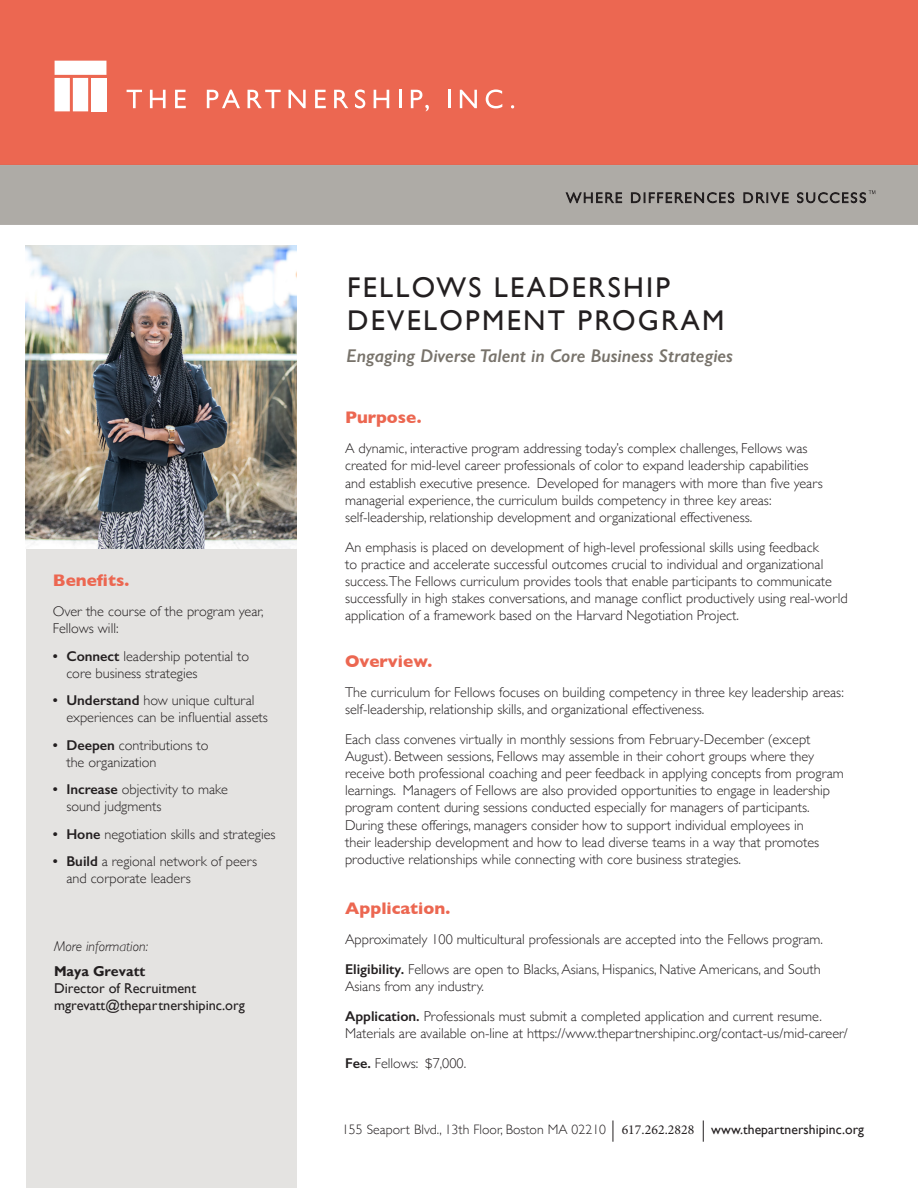
<style>
.page{position:relative;width:918px;height:1188px;background:#fff}
.page>*{position:absolute;margin:0;border:0;box-sizing:border-box;transform-origin:0 0}
.t1{font:28.5px/33px "Gill Sans";letter-spacing:.08em;color:#231f20}
.t2{font:italic 600 18.6px "Gill Sans";color:#78736b}
.t3{font:700 17.1px "Gill Sans";color:#ec6751}
.t4{font:300 14.25px/17.1px "Gill Sans";color:#231f20}
.t5{font:14.25px/17.1px "Gill Sans";color:#231f20}
.t6{font:italic 300 14.25px/25.2px "Gill Sans";color:#231f20}
.t7{font:300 13.65px "Gill Sans";letter-spacing:.005em;color:#231f20}
.s1{font-weight:600}
.s2{font-weight:700;font-style:normal}
.s3{font-family:"Minion Pro";font-weight:400}
.s4{font-weight:400}
</style>
<div class="page">
<div style="left:26px;top:245px;width:270px;height:943px;background:#e4e3e1"></div>
<div style="left:0;top:0;width:918px;height:165px;background:#ec6751"></div>
<div style="left:0;top:165px;width:918px;height:60px;background:#aeaba6"></div>
<div style="left:55px;top:61px;width:51px;height:14px;background:#fff"></div>
<div style="left:55px;top:78px;width:15px;height:33px;background:#fff"></div>
<div style="left:73px;top:78px;width:15px;height:33px;background:#fff"></div>
<div style="left:91px;top:78px;width:15px;height:33px;background:#fff"></div>
<svg style="left:127px;top:90px;width:15px;height:18px"></svg>
<svg style="left:150px;top:90px;width:16px;height:18px"></svg>
<svg style="left:175px;top:90px;width:11px;height:18px"></svg>
<svg style="left:207px;top:90px;width:33px;height:18px"></svg>
<svg style="left:248px;top:90px;width:33px;height:18px"></svg>
<svg style="left:289px;top:90px;width:17px;height:18px"></svg>
<svg style="left:315px;top:90px;width:11px;height:18px"></svg>
<svg style="left:334px;top:90px;width:14px;height:18px"></svg>
<svg style="left:355px;top:89px;width:10px;height:19px"></svg>
<svg style="left:374px;top:90px;width:15px;height:18px"></svg>
<svg style="left:399px;top:90px;width:2px;height:18px"></svg>
<svg style="left:411px;top:90px;width:18px;height:21px"></svg>
<svg style="left:448px;top:90px;width:2px;height:18px"></svg>
<svg style="left:460px;top:90px;width:17px;height:18px"></svg>
<svg style="left:486px;top:89px;width:16px;height:19px"></svg>
<svg style="left:565px;top:190px;width:310px;height:15px;background:#868380"></svg>
<img style="left:26px;top:245px;width:270px;height:304px">
<svg style="left:613px;top:1120px;width:1px;height:22px"></svg>
<svg style="left:703px;top:1120px;width:1px;height:22px"></svg>
<p class="t3" style="left:53px;top:567px;width:78px">Benefits.</p>
<p class="t4" style="left:53px;top:602px;width:212px">Over the course of the program year,<br>Fellows will:</p>
<p class="t4" style="left:66px;top:647px;width:184px;text-indent:-14px"><span class="s1">• Connect</span> leadership potential to core business strategies</p>
<p class="t4" style="left:66px;top:691px;width:203px;text-indent:-14px"><span class="s1">• Understand</span> how unique cultural experiences can be influential assets</p>
<p class="t4" style="left:66px;top:736px;width:144px;text-indent:-14px"><span class="s1">• Deepen</span> contributions to the organization</p>
<p class="t4" style="left:66px;top:780px;width:163px;text-indent:-14px"><span class="s1">• Increase</span> objectivity to make sound judgments</p>
<p class="t4" style="left:53px;top:825px;width:224px"><span class="s1">• Hone</span> negotiation skills and strategies</p>
<p class="t4" style="left:66px;top:852px;width:192px;text-indent:-14px"><span class="s1">• Build</span> a regional network of peers and corporate leaders</p>
<p class="t6" style="left:54px;top:933px;width:96px">More information:<br><span class="s2">Maya Grevatt</span></p>
<p class="t5" style="left:54px;top:980px;width:192px">Director of Recruitment mgrevatt@thepartnershipinc.org</p>
<p class="t1" style="left:347px;top:271px;width:379px">FELLOWS LEADERSHIP<br>DEVELOPMENT PROGRAM</p>
<p class="t2" style="left:346px;top:345px;width:388px">Engaging Diverse Talent in Core Business Strategies</p>
<p class="t3" style="left:345px;top:404px;width:78px">Purpose.</p>
<p class="t4" style="left:345px;top:440px;width:479px">A dynamic, interactive program addressing today’s complex challenges, Fellows was created for mid-level career professionals of color to expand leadership capabilities and establish executive presence. Developed for managers with more than five years managerial experience, the curriculum builds competency in three key areas: self-leadership, relationship development and organizational effectiveness.</p>
<p class="t4" style="left:345px;top:538px;width:504px">An emphasis is placed on development of high-level professional skills using feedback<br>to practice and accelerate successful outcomes crucial to individual and organizational success.The Fellows curriculum provides tools that enable participants to communicate successfully in high stakes conversations, and manage conflict productively using real-world application of a framework based on the Harvard Negotiation Project.</p>
<p class="t3" style="left:345px;top:648px;width:89px">Overview.</p>
<p class="t4" style="left:345px;top:683px;width:500px">The curriculum for Fellows focuses on building competency in three key leadership areas: self-leadership, relationship skills, and organizational effectiveness.</p>
<p class="t4" style="left:345px;top:730px;width:500px">Each class convenes virtually in monthly sessions from February-December (except August). Between sessions, Fellows may assemble in their cohort groups where they receive both professional coaching and peer feedback in applying concepts from program learnings. Managers of Fellows are also provided opportunities to engage in leadership program content during sessions conducted especially for managers of participants.<br>During these offerings, managers consider how to support individual employees in<br>their leadership development and how to lead diverse teams in a way that promotes productive relationships while connecting with core business strategies.</p>
<p class="t3" style="left:345px;top:895px;width:107px">Application.</p>
<p class="t4" style="left:345px;top:930px;width:480px">Approximately 100 multicultural professionals are accepted into the Fellows program.</p>
<p class="t4" style="left:345px;top:960px;width:477px"><span class="s1">Eligibility.</span> Fellows are open to Blacks, Asians, Hispanics, Native Americans, and South<br>Asians from any industry.</p>
<p class="t4" style="left:345px;top:1007px;width:504px"><span class="s1">Application.</span> Professionals must submit a completed application and current resume.<br>Materials are available on-line at https://www.thepartnershipinc.org/contact-us/mid-career/</p>
<p class="t4" style="left:345px;top:1054px;width:123px"><span class="s1">Fee.</span> Fellows: $7,000.</p>
<p class="t7" style="left:342px;top:1119px;width:524px">155 Seaport Blvd., 13th Floor, Boston MA 02210 <span class="s3">617.262.2828</span> <span class="s4">www.thepartnershipinc.org</span></p>
</div>
